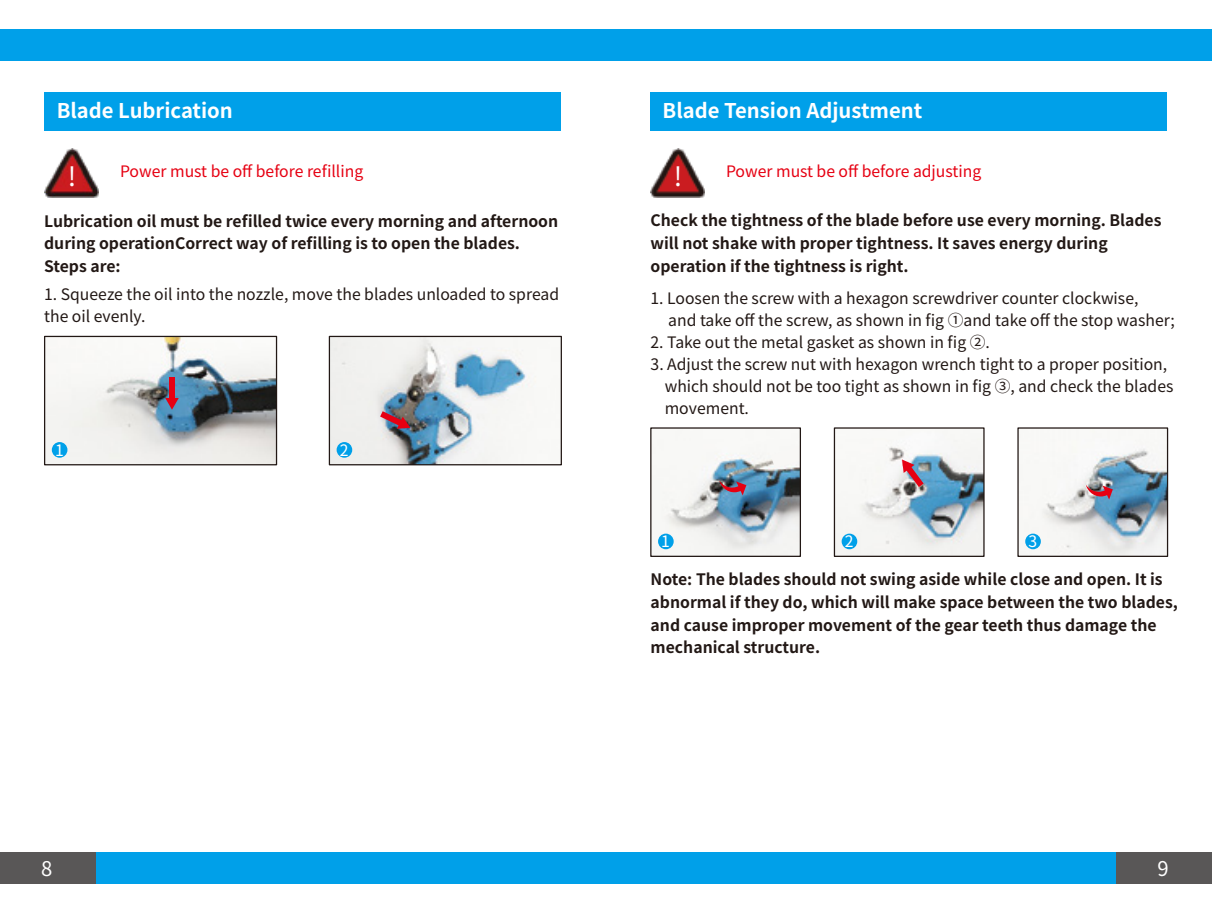
<style>
.page{position:relative;width:1212px;height:913px;background:#fff}
.page>*{position:absolute;margin:0;border:0;box-sizing:border-box;transform-origin:0 0}
.t1{font:26.32px "Source Han Sans CN";color:#fff}
.t2{font:700 20.25px "Source Han Sans CN";color:#fff}
.t3{font:20.25px "Source Han Sans CN";color:#fff}
.t4{font:700 15.75px/22.7px "Source Han Sans CN";color:#221815}
.t5{font:15.75px/21.8px "Source Han Sans CN";color:#221815}
.t6{font:15.75px "Source Han Sans CN";color:#e60012}
.t7{font:15.75px "Source Han Sans CN";color:#fff}
</style>
<div class="page">
<div style="left:45px;top:93px;width:516px;height:38px;background:#00a0e9"></div>
<img style="left:45px;top:148px;width:54px;height:50px">
<img style="left:46px;top:337px;width:229px;height:126px">
<div style="left:44px;top:335px;width:233px;height:130px;border:1px solid #221815"></div>
<div style="left:52px;top:442px;width:15px;height:15px;background:#00a0e9;border-radius:50%"></div>
<div style="left:650px;top:93px;width:517px;height:38px;background:#00a0e9"></div>
<img style="left:650px;top:148px;width:55px;height:50px">
<div style="left:0;top:29px;width:1211px;height:32px;background:#00a0e9"></div>
<div style="left:0;top:852px;width:1211px;height:32px;background:#00a0e9"></div>
<div style="left:1116px;top:852px;width:95px;height:32px;background:#595757"></div>
<div style="left:0;top:852px;width:95px;height:32px;background:#595757"></div>
<img style="left:652px;top:452px;width:147px;height:102px">
<svg style="left:771px;top:452px;width:28px;height:15px"></svg>
<div style="left:650px;top:427px;width:151px;height:129px;border:1px solid #221815"></div>
<div style="left:658px;top:533px;width:16px;height:16px;background:#00a0e9;border-radius:50%"></div>
<img style="left:836px;top:438px;width:146px;height:116px">
<div style="left:834px;top:427px;width:150px;height:129px;border:1px solid #221815"></div>
<div style="left:842px;top:533px;width:15px;height:16px;background:#00a0e9;border-radius:50%"></div>
<img style="left:1019px;top:429px;width:147px;height:125px">
<div style="left:1025px;top:533px;width:16px;height:16px;background:#00a0e9;border-radius:50%"></div>
<img style="left:331px;top:337px;width:229px;height:126px">
<div style="left:329px;top:335px;width:233px;height:130px;border:1px solid #221815"></div>
<div style="left:337px;top:442px;width:15px;height:15px;background:#00a0e9;border-radius:50%"></div>
<div style="left:169px;top:377px;width:6px;height:22px;background:#e60012"></div>
<svg style="left:165px;top:398px;width:14px;height:11px"></svg>
<svg style="left:719px;top:480px;width:27px;height:15px"></svg>
<svg style="left:380px;top:411px;width:30px;height:17px"></svg>
<svg style="left:902px;top:459px;width:21px;height:28px"></svg>
<svg style="left:1086px;top:484px;width:27px;height:15px"></svg>
<p class="t2" style="left:57px;top:99px;width:178px">Blade Lubrication</p>
<h1 class="t1" style="left:68px;top:162px;width:10px">!</h1>
<p class="t6" style="left:120px;top:163px;width:245px">Power must be off before refilling</p>
<p class="t4" style="left:44px;top:210px;width:516px">Lubrication oil must be refilled twice every morning and afternoon during operationCorrect way of refilling is to open the blades.<br>Steps are:</p>
<p class="t5" style="left:44px;top:283px;width:516px">1. Squeeze the oil into the nozzle, move the blades unloaded to spread the oil evenly.</p>
<p class="t7" style="left:55px;top:441px;width:10px">1</p>
<p class="t7" style="left:340px;top:441px;width:10px">2</p>
<p class="t2" style="left:663px;top:99px;width:261px">Blade Tension Adjustment</p>
<h1 class="t1" style="left:674px;top:162px;width:10px">!</h1>
<p class="t6" style="left:726px;top:163px;width:257px">Power must be off before adjusting</p>
<p class="t4" style="left:650px;top:209px;width:512px">Check the tightness of the blade before use every morning. Blades will not shake with proper tightness. It saves energy during operation if the tightness is right.</p>
<p class="t5" style="left:668px;top:288px;width:508px;text-indent:-18px">1. Loosen the screw with a hexagon screwdriver counter clockwise,<br>and take off the screw, as shown in fig ①and take off the stop washer;</p>
<p class="t5" style="left:650px;top:331px;width:341px">2. Take out the metal gasket as shown in fig ②.</p>
<p class="t5" style="left:665px;top:353px;width:510px;text-indent:-14px">3. Adjust the screw nut with hexagon wrench tight to a proper position, which should not be too tight as shown in fig ③, and check the blades movement.</p>
<p class="t7" style="left:661px;top:532px;width:10px">1</p>
<p class="t7" style="left:845px;top:532px;width:10px">2</p>
<p class="t7" style="left:1028px;top:532px;width:10px">3</p>
<p class="t4" style="left:651px;top:568px;width:529px">Note: The blades should not swing aside while close and open. It is abnormal if they do, which will make space between the two blades, and cause improper movement of the gear teeth thus damage the mechanical structure.</p>
<p class="t3" style="left:41px;top:856px;width:13px">8</p>
<p class="t3" style="left:1157px;top:856px;width:13px">9</p>
</div>
